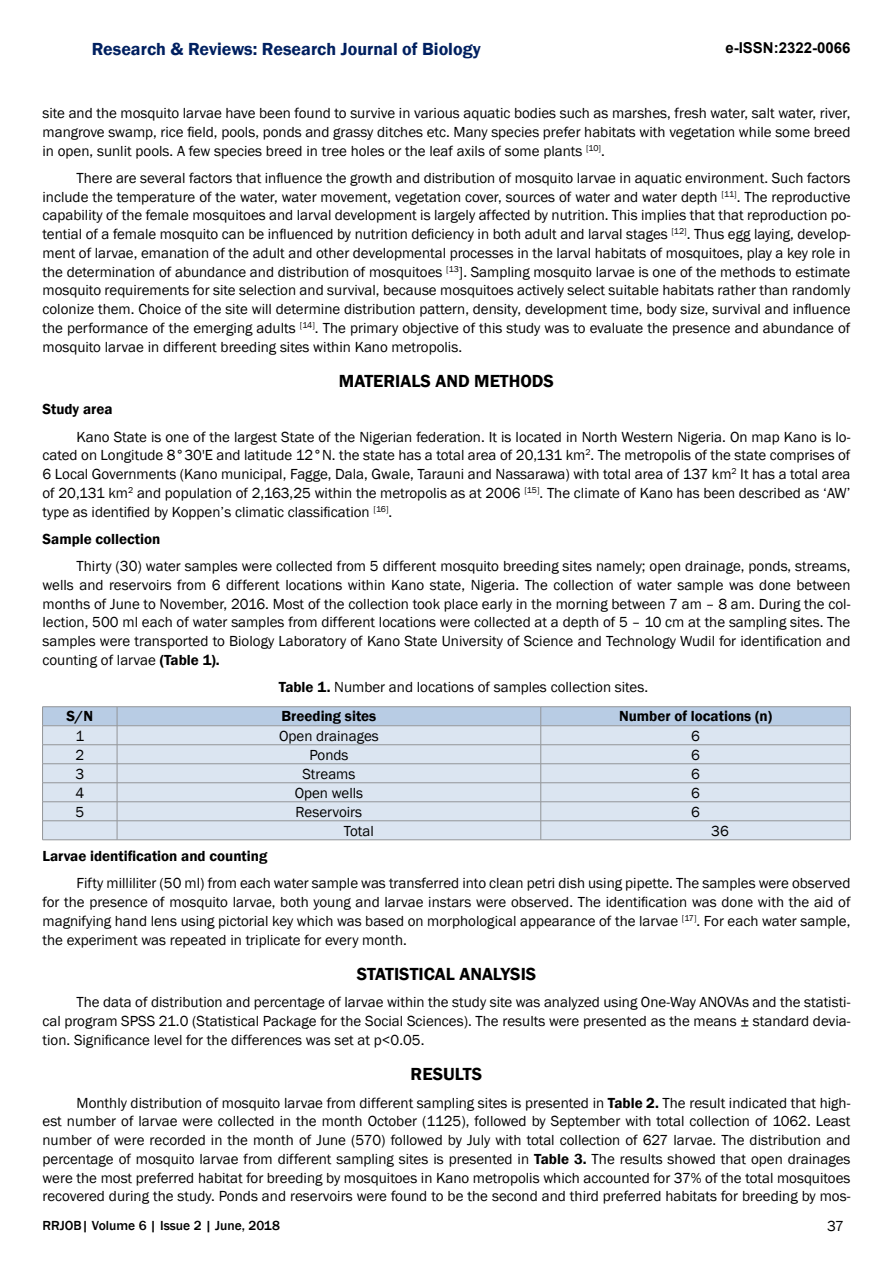
<style>
.page{position:relative;width:893px;height:1263px;background:#fff}
.page>*{position:absolute;margin:0;border:0;box-sizing:border-box;transform-origin:0 0}
.t1{font:600 18px "Franklin Gothic";color:#000}
.t2{font:600 18px "Franklin Gothic";color:#002060}
.t3{font:15px/18.8px "Franklin Gothic";color:#000;text-align:justify}
.t4{font:600 15px "Franklin Gothic";color:#000}
.t5{font:700 15px "Arial";color:#000}
.t6{font:500 13.5px "Franklin Gothic";color:#000}
.s1{font-weight:600}
</style>
<div class="page">
<hr style="left:43px;top:706px;width:74px;height:1px;background:#939598">
<hr style="left:117px;top:706px;width:424px;height:1px;background:#939598">
<hr style="left:541px;top:706px;width:309px;height:1px;background:#939598">
<svg style="left:42px;top:707px;width:809px;height:133px;background:#d2ddea"></svg>
<hr style="left:43px;top:839px;width:74px;height:1px;background:#939598">
<hr style="left:117px;top:839px;width:424px;height:1px;background:#939598">
<hr style="left:541px;top:839px;width:309px;height:1px;background:#939598">
<p class="t2" style="left:92px;top:38px;width:390px">Research &amp; Reviews: Research Journal of Biology</p>
<p class="t5" style="left:725px;top:38px;width:127px">e-ISSN:2322-0066</p>
<p class="t3" style="left:43px;top:104px;width:809px">site and the mosquito larvae have been found to survive in various aquatic bodies such as marshes, fresh water, salt water, river, mangrove swamp, rice field, pools, ponds and grassy ditches etc. Many species prefer habitats with vegetation while some breed in open, sunlit pools. A few species breed in tree holes or the leaf axils of some plants <sup>[10]</sup>.</p>
<p class="t3" style="left:43px;top:169px;width:809px;text-indent:34px">There are several factors that influence the growth and distribution of mosquito larvae in aquatic environment. Such factors include the temperature of the water, water movement, vegetation cover, sources of water and water depth <sup>[11]</sup>. The reproductive capability of the female mosquitoes and larval development is largely affected by nutrition. This implies that that reproduction po&shy;tential of a female mosquito can be influenced by nutrition deficiency in both adult and larval stages <sup>[12]</sup>. Thus egg laying, develop&shy;ment of larvae, emanation of the adult and other developmental processes in the larval habitats of mosquitoes, play a key role in the determination of abundance and distribution of mosquitoes <sup>[13</sup>]. Sampling mosquito larvae is one of the methods to estimate mosquito requirements for site selection and survival, because mosquitoes actively select suitable habitats rather than randomly colonize them. Choice of the site will determine distribution pattern, density, development time, body size, survival and influence the performance of the emerging adults <sup>[14]</sup>. The primary objective of this study was to evaluate the presence and abundance of mosquito larvae in different breeding sites within Kano metropolis.</p>
<p class="t1" style="left:339px;top:370px;width:217px">MATERIALS AND METHODS</p>
<p class="t4" style="left:43px;top:400px;width:72px">Study area</p>
<p class="t3" style="left:43px;top:428px;width:809px;text-indent:34px">Kano State is one of the largest State of the Nigerian federation. It is located in North Western Nigeria. On map Kano is lo&shy;cated on Longitude 8°30'E and latitude 12°N. the state has a total area of 20,131 km<sup>2</sup>. The metropolis of the state comprises of 6 Local Governments (Kano municipal, Fagge, Dala, Gwale, Tarauni and Nassarawa) with total area of 137 km<sup>2</sup> It has a total area of 20,131 km<sup>2</sup> and population of 2,163,25 within the metropolis as at 2006 <sup>[15]</sup>. The climate of Kano has been described as ‘AW’ type as identified by Koppen’s climatic classification <sup>[16]</sup>.</p>
<p class="t4" style="left:43px;top:530px;width:119px">Sample collection</p>
<p class="t3" style="left:43px;top:557px;width:809px;text-indent:34px">Thirty (30) water samples were collected from 5 different mosquito breeding sites namely; open drainage, ponds, streams, wells and reservoirs from 6 different locations within Kano state, Nigeria. The collection of water sample was done between months of June to November, 2016. Most of the collection took place early in the morning between 7 am – 8 am. During the col&shy;lection, 500 ml each of water samples from different locations were collected at a depth of 5 – 10 cm at the sampling sites. The samples were transported to Biology Laboratory of Kano State University of Science and Technology Wudil for identification and counting of larvae <span class="s1">(Table 1).</span></p>
<p class="t3" style="left:279px;top:678px;width:371px"><span class="s1">Table 1.</span> Number and locations of samples collection sites.</p>
<p class="t4" style="left:67px;top:707px;width:28px">S/N</p>
<p class="t4" style="left:282px;top:707px;width:96px">Breeding sites</p>
<p class="t4" style="left:619px;top:707px;width:155px">Number of locations (n)</p>
<p class="t3" style="left:75px;top:726px;width:10px">1</p>
<p class="t3" style="left:279px;top:726px;width:101px">Open drainages</p>
<p class="t3" style="left:691px;top:726px;width:10px">6</p>
<p class="t3" style="left:75px;top:745px;width:10px">2</p>
<p class="t3" style="left:309px;top:745px;width:41px">Ponds</p>
<p class="t3" style="left:691px;top:745px;width:10px">6</p>
<p class="t3" style="left:75px;top:764px;width:10px">3</p>
<p class="t3" style="left:302px;top:764px;width:55px">Streams</p>
<p class="t3" style="left:691px;top:764px;width:10px">6</p>
<p class="t3" style="left:75px;top:783px;width:10px">4</p>
<p class="t3" style="left:295px;top:783px;width:70px">Open wells</p>
<p class="t3" style="left:691px;top:783px;width:10px">6</p>
<p class="t3" style="left:75px;top:802px;width:10px">5</p>
<p class="t3" style="left:296px;top:802px;width:68px">Reservoirs</p>
<p class="t3" style="left:691px;top:802px;width:10px">6</p>
<p class="t3" style="left:344px;top:821px;width:32px">Total</p>
<p class="t3" style="left:711px;top:821px;width:19px">36</p>
<p class="t4" style="left:43px;top:847px;width:226px">Larvae identification and counting</p>
<p class="t3" style="left:43px;top:874px;width:809px;text-indent:34px">Fifty milliliter (50 ml) from each water sample was transferred into clean petri dish using pipette. The samples were observed for the presence of mosquito larvae, both young and larvae instars were observed. The identification was done with the aid of magnifying hand lens using pictorial key which was based on morphological appearance of the larvae <sup>[17]</sup>. For each water sample, the experiment was repeated in triplicate for every month.</p>
<p class="t1" style="left:357px;top:963px;width:181px">STATISTICAL ANALYSIS</p>
<p class="t3" style="left:43px;top:993px;width:809px;text-indent:34px">The data of distribution and percentage of larvae within the study site was analyzed using One-Way ANOVAs and the statisti&shy;cal program SPSS 21.0 (Statistical Package for the Social Sciences). The results were presented as the means ± standard devia&shy;tion. Significance level for the differences was set at p&lt;0.05.</p>
<p class="t1" style="left:411px;top:1063px;width:73px">RESULTS</p>
<p class="t3" style="left:43px;top:1093px;width:809px;text-indent:34px">Monthly distribution of mosquito larvae from different sampling sites is presented in <span class="s1">Table 2.</span> The result indicated that high&shy;est number of larvae were collected in the month October (1125), followed by September with total collection of 1062. Least number of were recorded in the month of June (570) followed by July with total collection of 627 larvae. The distribution and percentage of mosquito larvae from different sampling sites is presented in <span class="s1">Table 3.</span> The results showed that open drainages were the most preferred habitat for breeding by mosquitoes in Kano metropolis which accounted for 37% of the total mosquitoes recovered during the study. Ponds and reservoirs were found to be the second and third preferred habitats for breeding by mos-</p>
<p class="t6" style="left:43px;top:1217px;width:239px">RRJOB| Volume 6 | Issue 2 | June, 2018</p>
<p class="t3" style="left:827px;top:1217px;width:18px">37</p>
</div>
